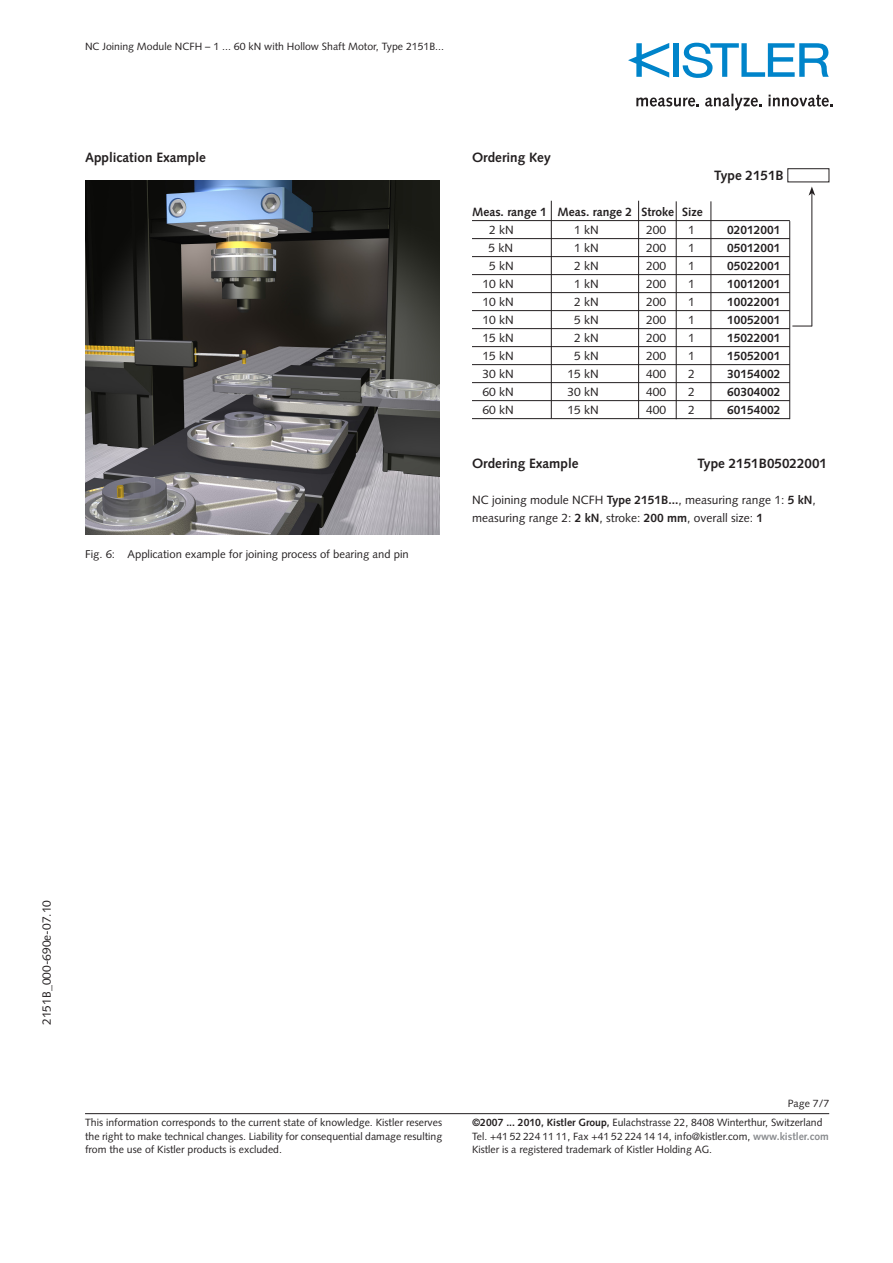
<style>
.page{position:relative;width:893px;height:1263px;background:#fff}
.page>*{position:absolute;margin:0;border:0;box-sizing:border-box;transform-origin:0 0}
.t1{font:700 13.5px "Syntax LT Std";color:#231f20}
.t2{font:12px/18px "Syntax LT Std";color:#231f20}
.t3{font:700 12px "Syntax LT Std";color:#231f20}
.t4{font:11.25px "Syntax LT Std";color:#231f20}
.t5{font:10.5px/13.5px "Syntax LT Std";color:#231f20;text-align:justify}
.s1{font-weight:700}
.s2{font-weight:700;color:#8a8c8f}
</style>
<div class="page">
<hr style="left:85px;top:1113px;width:744px;height:1px;background:#231f20">
<div style="left:673px;top:43px;width:6px;height:34px;background:#0084ca"></div>
<svg style="left:683px;top:43px;width:146px;height:35px"></svg>
<svg style="left:628px;top:43px;width:41px;height:35px"></svg>
<svg style="left:636px;top:98px;width:63px;height:9px"></svg>
<svg style="left:705px;top:94px;width:57px;height:16px"></svg>
<svg style="left:768px;top:95px;width:65px;height:12px"></svg>
<hr style="left:472px;top:220px;width:318px;height:1px;background:#231f20">
<hr style="left:472px;top:238px;width:318px;height:1px;background:#231f20">
<hr style="left:472px;top:256px;width:318px;height:1px;background:#231f20">
<hr style="left:472px;top:274px;width:318px;height:1px;background:#231f20">
<hr style="left:472px;top:292px;width:318px;height:1px;background:#231f20">
<hr style="left:472px;top:310px;width:318px;height:1px;background:#231f20">
<hr style="left:472px;top:328px;width:318px;height:1px;background:#231f20">
<hr style="left:472px;top:346px;width:318px;height:1px;background:#231f20">
<hr style="left:472px;top:364px;width:318px;height:1px;background:#231f20">
<hr style="left:472px;top:382px;width:318px;height:1px;background:#231f20">
<hr style="left:472px;top:400px;width:318px;height:1px;background:#231f20">
<hr style="left:472px;top:418px;width:318px;height:1px;background:#231f20">
<div style="left:788px;top:168px;width:41px;height:14px;border:1px solid #231f20"></div>
<hr style="left:812px;top:193px;width:1px;height:133px;background:#231f20">
<svg style="left:809px;top:187px;width:6px;height:9px"></svg>
<hr style="left:551px;top:201px;width:1px;height:218px;background:#231f20">
<hr style="left:711px;top:201px;width:1px;height:218px;background:#231f20">
<hr style="left:638px;top:201px;width:1px;height:218px;background:#231f20">
<hr style="left:676px;top:201px;width:1px;height:218px;background:#231f20">
<svg style="left:792px;top:326px;width:20px;height:1px"></svg>
<hr style="left:789px;top:221px;width:1px;height:198px;background:#231f20">
<img style="left:85px;top:180px;width:355px;height:355px">
<p class="t5" style="left:85px;top:40px;width:360px">NC Joining Module NCFH – 1 ... 60 kN with Hollow Shaft Motor, Type 2151B...</p>
<p class="t1" style="left:85px;top:150px;width:122px">Application Example</p>
<p class="t4" style="left:85px;top:547px;width:325px">Fig. 6: Application example for joining process of bearing and pin</p>
<p class="t1" style="left:472px;top:150px;width:80px">Ordering Key</p>
<p class="t1" style="left:714px;top:168px;width:71px">Type 2151B</p>
<p class="t3" style="left:472px;top:205px;width:232px">Meas. range 1 Meas. range 2 Stroke Size</p>
<p class="t2" style="left:489px;top:221px;width:26px">2 kN</p>
<p class="t2" style="left:574px;top:221px;width:26px">1 kN</p>
<p class="t2" style="left:646px;top:221px;width:22px">200</p>
<p class="t2" style="left:688px;top:221px;width:8px">1</p>
<p class="t3" style="left:727px;top:223px;width:55px">02012001</p>
<p class="t2" style="left:488px;top:239px;width:26px">5 kN</p>
<p class="t2" style="left:574px;top:239px;width:26px">1 kN</p>
<p class="t2" style="left:646px;top:239px;width:22px">200</p>
<p class="t2" style="left:688px;top:239px;width:8px">1</p>
<p class="t3" style="left:727px;top:241px;width:55px">05012001</p>
<p class="t2" style="left:489px;top:257px;width:26px">5 kN</p>
<p class="t2" style="left:574px;top:257px;width:26px">2 kN</p>
<p class="t2" style="left:646px;top:257px;width:22px">200</p>
<p class="t2" style="left:688px;top:257px;width:8px">1</p>
<p class="t3" style="left:727px;top:259px;width:55px">05022001</p>
<p class="t2" style="left:482px;top:275px;width:33px">10 kN</p>
<p class="t2" style="left:574px;top:275px;width:26px">1 kN</p>
<p class="t2" style="left:646px;top:275px;width:22px">200</p>
<p class="t2" style="left:688px;top:275px;width:8px">1</p>
<p class="t3" style="left:727px;top:277px;width:55px">10012001</p>
<p class="t2" style="left:482px;top:293px;width:33px">10 kN</p>
<p class="t2" style="left:574px;top:293px;width:26px">2 kN</p>
<p class="t2" style="left:646px;top:293px;width:22px">200</p>
<p class="t2" style="left:688px;top:293px;width:8px">1</p>
<p class="t3" style="left:727px;top:295px;width:55px">10022001</p>
<p class="t2" style="left:482px;top:311px;width:33px">10 kN</p>
<p class="t2" style="left:574px;top:311px;width:26px">5 kN</p>
<p class="t2" style="left:646px;top:311px;width:22px">200</p>
<p class="t2" style="left:688px;top:311px;width:8px">1</p>
<p class="t3" style="left:727px;top:313px;width:55px">10052001</p>
<p class="t2" style="left:482px;top:329px;width:33px">15 kN</p>
<p class="t2" style="left:574px;top:329px;width:26px">2 kN</p>
<p class="t2" style="left:646px;top:329px;width:22px">200</p>
<p class="t2" style="left:688px;top:329px;width:8px">1</p>
<p class="t3" style="left:727px;top:331px;width:55px">15022001</p>
<p class="t2" style="left:482px;top:347px;width:33px">15 kN</p>
<p class="t2" style="left:574px;top:347px;width:26px">5 kN</p>
<p class="t2" style="left:646px;top:347px;width:22px">200</p>
<p class="t2" style="left:688px;top:347px;width:8px">1</p>
<p class="t3" style="left:727px;top:349px;width:55px">15052001</p>
<p class="t2" style="left:482px;top:365px;width:33px">30 kN</p>
<p class="t2" style="left:567px;top:365px;width:33px">15 kN</p>
<p class="t2" style="left:646px;top:365px;width:22px">400</p>
<p class="t2" style="left:688px;top:365px;width:8px">2</p>
<p class="t3" style="left:727px;top:367px;width:55px">30154002</p>
<p class="t2" style="left:482px;top:383px;width:33px">60 kN</p>
<p class="t2" style="left:567px;top:383px;width:33px">30 kN</p>
<p class="t2" style="left:646px;top:383px;width:22px">400</p>
<p class="t2" style="left:688px;top:383px;width:8px">2</p>
<p class="t3" style="left:727px;top:385px;width:55px">60304002</p>
<p class="t2" style="left:482px;top:401px;width:33px">60 kN</p>
<p class="t2" style="left:567px;top:401px;width:33px">15 kN</p>
<p class="t2" style="left:646px;top:401px;width:22px">400</p>
<p class="t2" style="left:688px;top:401px;width:8px">2</p>
<p class="t3" style="left:727px;top:403px;width:55px">60154002</p>
<p class="t1" style="left:472px;top:456px;width:108px">Ordering Example</p>
<p class="t1" style="left:697px;top:456px;width:131px">Type 2151B05022001</p>
<p class="t2" style="left:472px;top:491px;width:345px">NC joining module NCFH <span class="s1">Type 2151B...</span>, measuring range 1: <span class="s1">5 kN</span>, measuring range 2: <span class="s1">2 kN</span>, stroke: <span class="s1">200 mm</span>, overall size: <span class="s1">1</span></p>
<p class="t2" style="left:38px;top:1025px;width:126px;rotate:-90deg">2151B_000-690e-07.10</p>
<p class="t5" style="left:788px;top:1097px;width:43px">Page 7/7</p>
<p class="t5" style="left:85px;top:1116px;width:359px">This information corresponds to the current state of knowledge. Kistler reserves the right to make technical changes. Liability for consequential damage resulting from the use of Kistler products is excluded.</p>
<p class="t5" style="left:472px;top:1116px;width:358px;text-align:left"><span class="s1">©2007 ... 2010, Kistler Group,</span> Eulachstrasse 22, 8408 Winterthur, Switzerland<br>Tel. +41 52 224 11 11, Fax +41 52 224 14 14, info@kistler.com, <span class="s2">www.kistler.com<br></span>Kistler is a registered trademark of Kistler Holding AG.</p>
</div>
